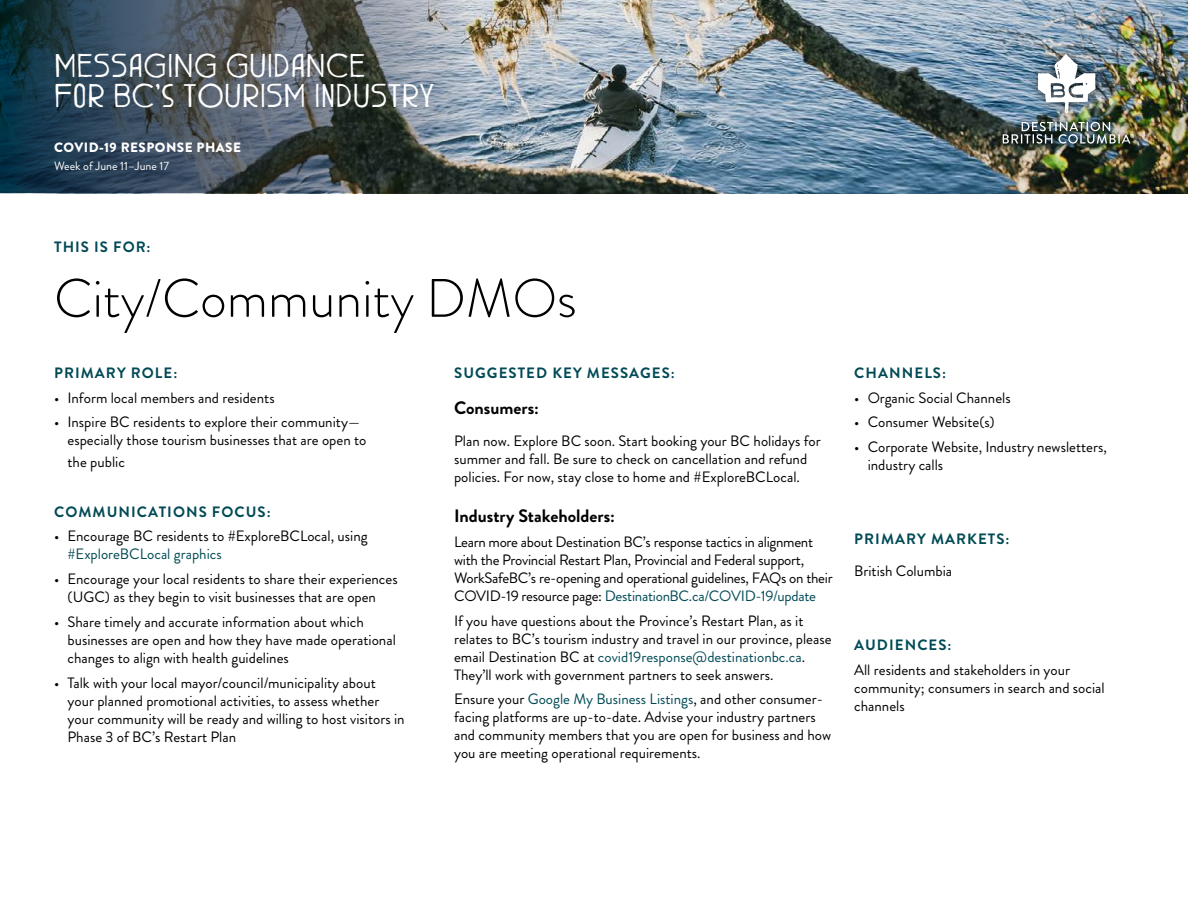
<style>
.page{position:relative;width:1188px;height:918px;background:#fff}
.page>*{position:absolute;margin:0;border:0;box-sizing:border-box;transform-origin:0 0}
.t1{font:300 54px "Brandon Grotesque";color:#000}
.t2{font:22.5px/30.6px "Great Forest";color:#fff}
.t3{font:700 18px "Brandon Grotesque";color:#000}
.t4{font:15px/18px "Brandon Grotesque";color:#000}
.t5{font:15px/18px "Brandon Grotesque";letter-spacing:-.02em;color:#000}
.t6{font:700 15px "Brandon Grotesque";letter-spacing:.07em;color:#004a55}
.t7{font:15px "Brandon Grotesque";color:#004a55}
.t8{font:900 13.5px "Brandon Grotesque";letter-spacing:.035em;color:#fff}
.t9{font:12px "Brandon Grotesque";color:#fff}
.s1{color:#004a55}
</style>
<div class="page">
<img style="left:554px;top:0;width:634px;height:193px">
<img style="left:0;top:0;width:554px;height:193px">
<div style="left:993px;top:45px;width:150px;height:108px;background:#000;opacity:.75"></div>
<img style="left:1038px;top:54px;width:57px;height:59px">
<img style="left:1003px;top:122px;width:131px;height:22px">
<h2 class="t2" style="left:54px;top:54px;width:382px">MESSAGING GUIDANCE<br>FOR BC’S TOURISM INDUSTRY</h2>
<p class="t8" style="left:54px;top:138px;width:189px">COVID-19 RESPONSE PHASE</p>
<p class="t9" style="left:54px;top:158px;width:117px">Week of June 11–June 17</p>
<p class="t6" style="left:54px;top:236px;width:98px">THIS IS FOR:</p>
<h1 class="t1" style="left:54px;top:261px;width:524px">City/Community DMOs</h1>
<p class="t6" style="left:454px;top:362px;width:222px">SUGGESTED KEY MESSAGES:</p>
<p class="t3" style="left:454px;top:395px;width:86px">Consumers:</p>
<p class="t4" style="left:454px;top:432px;width:368px">Plan now. Explore BC soon. Start booking your BC holidays for summer and fall. Be sure to check on cancellation and refund policies. For now, stay close to home and #ExploreBCLocal.</p>
<p class="t3" style="left:454px;top:503px;width:163px">Industry Stakeholders:</p>
<p class="t5" style="left:454px;top:533px;width:380px">Learn more about Destination BC’s response tactics in alignment with the Provincial Restart Plan, Provincial and Federal support, WorkSafeBC’s re-opening and operational guidelines, FAQs on their COVID-19 resource page: <span class="s1">DestinationBC.ca/COVID-19/update</span></p>
<p class="t4" style="left:454px;top:612px;width:379px">If you have questions about the Province’s Restart Plan, as it relates to BC’s tourism industry and travel in our province, please email Destination BC at <span class="s1">covid19response@destinationbc.ca</span>.<br>They’ll work with government partners to seek answers.</p>
<p class="t4" style="left:454px;top:690px;width:379px">Ensure your <span class="s1">Google My Business Listings</span>, and other consumer&shy;facing platforms are up-to-date. Advise your industry partners and community members that you are open for business and how you are meeting operational requirements.</p>
<p class="t6" style="left:54px;top:362px;width:125px">PRIMARY ROLE:</p>
<p class="t4" style="left:54px;top:389px;width:222px">• Inform local members and residents</p>
<p class="t4" style="left:68px;top:414px;width:301px;text-indent:-14px">• Inspire BC residents to explore their community— especially those tourism businesses that are open to</p>
<p class="t4" style="left:68px;top:453px;width:59px">the public</p>
<p class="t6" style="left:54px;top:501px;width:218px">COMMUNICATIONS FOCUS:</p>
<p class="t4" style="left:54px;top:527px;width:315px">• Encourage BC residents to #ExploreBCLocal, using</p>
<p class="t7" style="left:68px;top:544px;width:156px">#ExploreBCLocal graphics</p>
<p class="t4" style="left:54px;top:570px;width:345px;text-align:center">• Encourage your local residents to share their experiences (UGC) as they begin to visit businesses that are open</p>
<p class="t4" style="left:68px;top:613px;width:330px;text-indent:-14px">• Share timely and accurate information about which businesses are open and how they have made operational changes to align with health guidelines</p>
<p class="t4" style="left:68px;top:674px;width:339px;text-indent:-14px">• Talk with your local mayor/council/municipality about your planned promotional activities, to assess whether your community will be ready and willing to host visitors in Phase 3 of BC’s Restart Plan</p>
<p class="t6" style="left:854px;top:362px;width:93px">CHANNELS:</p>
<p class="t4" style="left:854px;top:389px;width:158px">• Organic Social Channels</p>
<p class="t4" style="left:854px;top:414px;width:142px">• Consumer Website(s)</p>
<p class="t4" style="left:868px;top:438px;width:241px;text-indent:-14px">• Corporate Website, Industry newsletters, industry calls</p>
<p class="t6" style="left:854px;top:529px;width:157px">PRIMARY MARKETS:</p>
<p class="t4" style="left:854px;top:562px;width:100px">British Columbia</p>
<p class="t6" style="left:854px;top:635px;width:99px">AUDIENCES:</p>
<p class="t4" style="left:854px;top:661px;width:252px">All residents and stakeholders in your community; consumers in search and social channels</p>
</div>
